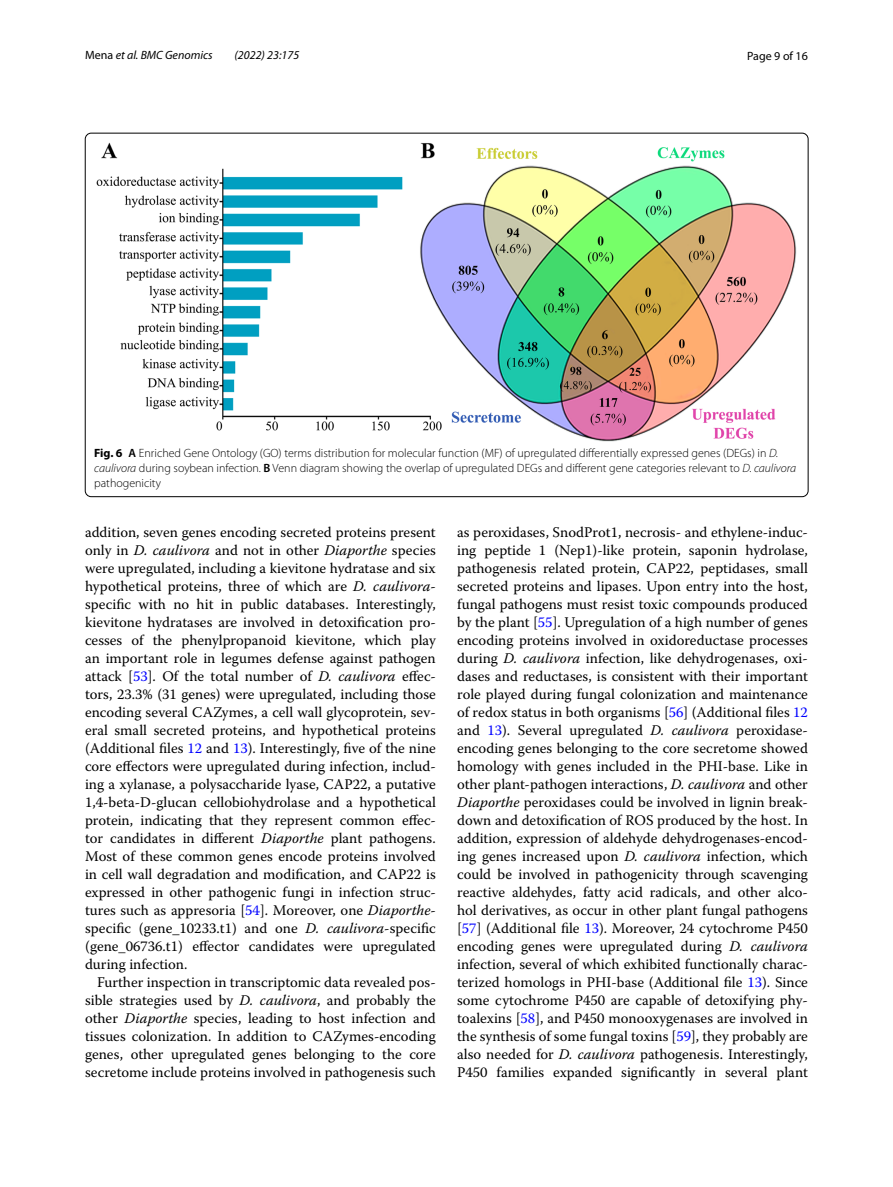
<style>
.page{position:relative;width:893px;height:1187px;background:#fff}
.page>*{position:absolute;margin:0;border:0;box-sizing:border-box;transform-origin:0 0}
.t1{font:14.7px/18px "Warnock Pro";color:#000;text-align:justify}
.t2{font:300 12px/15px "Myriad Pro";color:#000}
.t3{font:italic 12px "Myriad Pro";color:#000}
.t4{font:12px "Myriad Pro";color:#000}
.s1{font-style:normal}
.s2{font-weight:700}
.s3{font-weight:600}
.s4{font-style:italic}
.s5{color:#00f}
</style>
<div class="page">
<img style="left:96px;top:142px;width:701px;height:299px">
<p class="t3" style="left:85px;top:48px;width:129px"><span class="s1">Mena</span> et al. BMC Genomics</p>
<p class="t3" style="left:235px;top:48px;width:66px">(2022) 23:175</p>
<p class="t4" style="left:747px;top:48px;width:62px">Page 9 of 16</p>
<p class="t2" style="left:94px;top:445px;width:703px"><span class="s2">Fig. 6</span> <span class="s3">A</span> Enriched Gene Ontology (GO) terms distribution for molecular function (MF) of upregulated differentially expressed genes (DEGs) in <span class="s4">D. caulivora</span> during soybean infection. <span class="s3">B</span> Venn diagram showing the overlap of upregulated DEGs and different gene categories relevant to <span class="s4">D. caulivora </span>pathogenicity</p>
<p class="t1" style="left:85px;top:522px;width:352px">addition, seven genes encoding secreted proteins present only in <span class="s4">D. caulivora</span> and not in other <span class="s4">Diaporthe</span> species were upregulated, including a kievitone hydratase and six hypothetical proteins, three of which are <span class="s4">D. caulivora&shy;</span>specific with no hit in public databases. Interestingly, kievitone hydratases are involved in detoxification pro&shy;cesses of the phenylpropanoid kievitone, which play an important role in legumes defense against pathogen attack [<span class="s5">53</span>]. Of the total number of <span class="s4">D. caulivora</span> effec&shy;tors, 23.3% (31 genes) were upregulated, including those encoding several CAZymes, a cell wall glycoprotein, sev&shy;eral small secreted proteins, and hypothetical proteins (Additional files <span class="s5">12</span> and <span class="s5">13</span>). Interestingly, five of the nine core effectors were upregulated during infection, includ&shy;ing a xylanase, a polysaccharide lyase, CAP22, a putative 1,4-beta-D-glucan cellobiohydrolase and a hypothetical protein, indicating that they represent common effec&shy;tor candidates in different <span class="s4">Diaporthe</span> plant pathogens.<br>Most of these common genes encode proteins involved in cell wall degradation and modification, and CAP22 is expressed in other pathogenic fungi in infection struc&shy;tures such as appresoria [<span class="s5">54</span>]. Moreover, one <span class="s4">Diaporthe&shy;</span>specific (gene_10233.t1) and one <span class="s4">D. caulivora</span>-specific (gene_06736.t1) effector candidates were upregulated during infection.</p>
<p class="t1" style="left:85px;top:972px;width:352px;text-indent:12px">Further inspection in transcriptomic data revealed pos&shy;sible strategies used by <span class="s4">D. caulivora</span>, and probably the other <span class="s4">Diaporthe</span> species, leading to host infection and tissues colonization. In addition to CAZymes-encoding genes, other upregulated genes belonging to the core secretome include proteins involved in pathogenesis such</p>
<p class="t1" style="left:457px;top:522px;width:352px">as peroxidases, SnodProt1, necrosis- and ethylene-induc&shy;ing peptide 1 (Nep1)-like protein, saponin hydrolase, pathogenesis related protein, CAP22, peptidases, small secreted proteins and lipases. Upon entry into the host, fungal pathogens must resist toxic compounds produced by the plant [<span class="s5">55</span>]. Upregulation of a high number of genes encoding proteins involved in oxidoreductase processes during <span class="s4">D. caulivora</span> infection, like dehydrogenases, oxi&shy;dases and reductases, is consistent with their important role played during fungal colonization and maintenance of redox status in both organisms [<span class="s5">56</span>] (Additional files <span class="s5">12 </span>and <span class="s5">13</span>). Several upregulated <span class="s4">D. caulivora</span> peroxidase&shy;encoding genes belonging to the core secretome showed homology with genes included in the PHI-base. Like in other plant-pathogen interactions, <span class="s4">D. caulivora</span> and other <span class="s4">Diaporthe</span> peroxidases could be involved in lignin break&shy;down and detoxification of ROS produced by the host. In addition, expression of aldehyde dehydrogenases-encod&shy;ing genes increased upon <span class="s4">D. caulivora</span> infection, which could be involved in pathogenicity through scavenging reactive aldehydes, fatty acid radicals, and other alco&shy;hol derivatives, as occur in other plant fungal pathogens [<span class="s5">57</span>] (Additional file <span class="s5">13</span>). Moreover, 24 cytochrome P450 encoding genes were upregulated during <span class="s4">D. caulivora </span>infection, several of which exhibited functionally charac&shy;terized homologs in PHI-base (Additional file <span class="s5">13</span>). Since some cytochrome P450 are capable of detoxifying phy&shy;toalexins [<span class="s5">58</span>], and P450 monooxygenases are involved in the synthesis of some fungal toxins [<span class="s5">59</span>], they probably are also needed for <span class="s4">D. caulivora</span> pathogenesis. Interestingly, P450 families expanded significantly in several plant</p>
</div>
